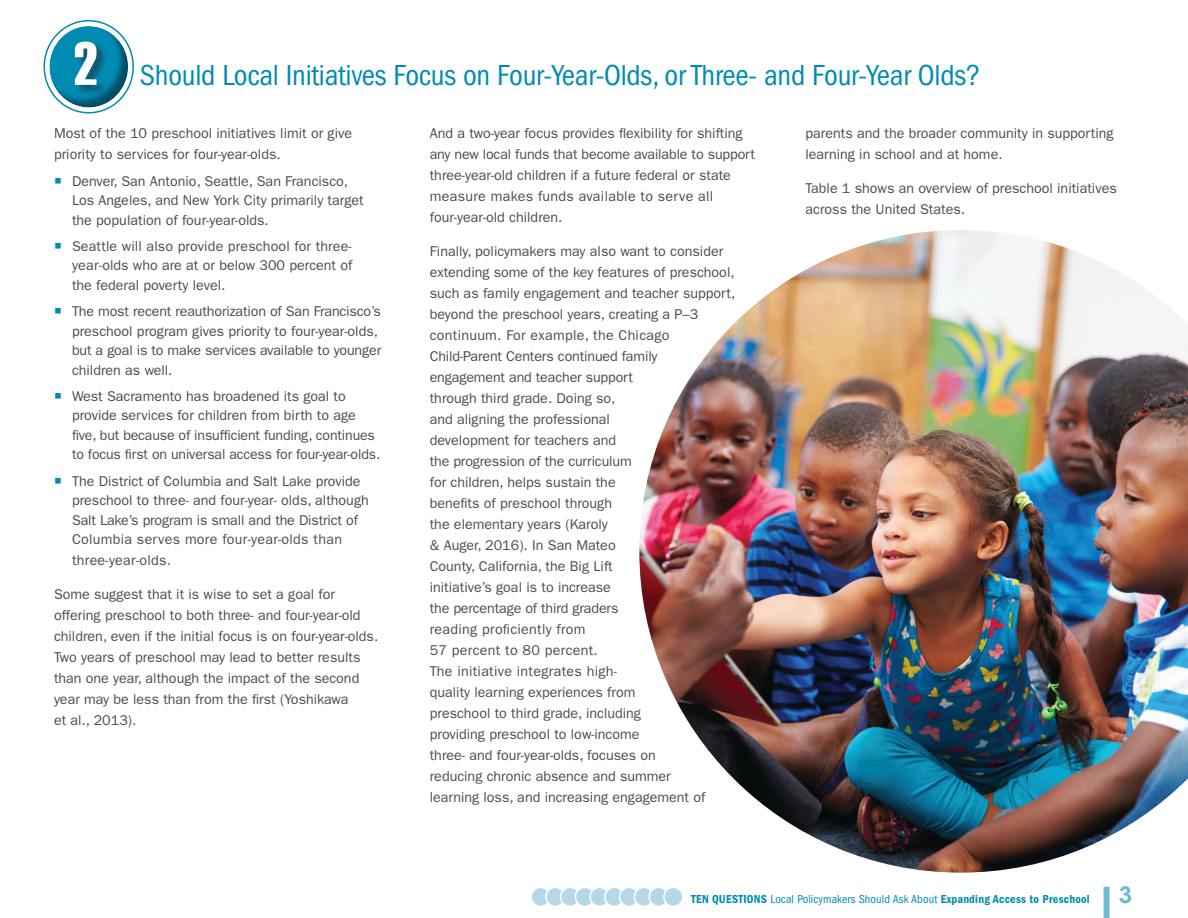
<style>
.page{position:relative;width:1188px;height:918px;background:#fff}
.page>*{position:absolute;margin:0;border:0;box-sizing:border-box;transform-origin:0 0}
.t1{font:61.5px "Haettenschweiler";color:#fff}
.Head_3{font:condensed 30px "ITC Franklin Gothic Std";letter-spacing:-.01em;color:#008bb3}
.t2{font:600 22.5px "ITC Avant Garde Std";color:#6eb9d4}
.Paragraph{font:14.25px/21px "ITC Franklin Gothic Std";color:#4b4c4d}
.Paragraph-2{font:14.25px "ITC Franklin Gothic Std";letter-spacing:.02em;color:#4b4c4d}
.t3{font:12px "ITC Franklin Gothic Std Dm Cd";letter-spacing:.02em;color:#008bb3}
.s1{color:#008bb3}
.s2{font-family:"ITC Franklin Gothic Std";font-stretch:condensed}
</style>
<div class="page">
<div style="left:531px;top:887px;width:19px;height:19px;background:#b5d8e8;border-radius:50%"></div>
<div style="left:530px;top:887px;width:21px;height:20px;border:2px solid #fff;border-radius:50%"></div>
<div style="left:546px;top:887px;width:19px;height:19px;background:#b5d8e8;border-radius:50%"></div>
<div style="left:545px;top:887px;width:21px;height:20px;border:2px solid #fff;border-radius:50%"></div>
<div style="left:561px;top:887px;width:19px;height:19px;background:#b5d8e8;border-radius:50%"></div>
<div style="left:560px;top:887px;width:20px;height:20px;border:2px solid #fff;border-radius:50%"></div>
<div style="left:575px;top:887px;width:19px;height:19px;background:#b5d8e8;border-radius:50%"></div>
<div style="left:575px;top:887px;width:20px;height:20px;border:2px solid #fff;border-radius:50%"></div>
<div style="left:590px;top:887px;width:19px;height:19px;background:#b5d8e8;border-radius:50%"></div>
<div style="left:589px;top:887px;width:21px;height:20px;border:2px solid #fff;border-radius:50%"></div>
<div style="left:605px;top:887px;width:19px;height:19px;background:#b5d8e8;border-radius:50%"></div>
<div style="left:604px;top:887px;width:21px;height:20px;border:2px solid #fff;border-radius:50%"></div>
<div style="left:620px;top:887px;width:19px;height:19px;background:#b5d8e8;border-radius:50%"></div>
<div style="left:619px;top:887px;width:20px;height:20px;border:2px solid #fff;border-radius:50%"></div>
<div style="left:634px;top:887px;width:19px;height:19px;background:#b5d8e8;border-radius:50%"></div>
<div style="left:634px;top:887px;width:20px;height:20px;border:2px solid #fff;border-radius:50%"></div>
<div style="left:649px;top:887px;width:19px;height:19px;background:#b5d8e8;border-radius:50%"></div>
<div style="left:648px;top:887px;width:21px;height:20px;border:2px solid #fff;border-radius:50%"></div>
<div style="left:664px;top:887px;width:19px;height:19px;background:#b5d8e8;border-radius:50%"></div>
<div style="left:663px;top:887px;width:21px;height:20px;border:2px solid #fff;border-radius:50%"></div>
<div style="left:1104px;top:887px;width:6px;height:31px;background:#6eb9d4"></div>
<div style="left:43px;top:20px;width:91px;height:94px;border:2px solid #008bb3;border-radius:50%"></div>
<div style="left:49px;top:24px;width:81px;height:84px;background:#231f20;opacity:.5"></div>
<div style="left:75px;top:41px;width:33px;height:55px;background:#231f20;opacity:.5"></div>
<img style="left:639px;top:230px;width:549px;height:643px">
<p class="t1" style="left:74px;top:28px;width:25px">2</p>
<p class="Head_3" style="left:140px;top:58px;width:842px">Should Local Initiatives Focus on Four-Year-Olds, or Three- and Four-Year Olds?</p>
<p class="Paragraph" style="left:54px;top:123px;width:300px">Most of the 10 preschool initiatives limit or give priority to services for four-year-olds.</p>
<p class="Paragraph" style="left:72px;top:171px;width:293px;line-height:19.5px;text-indent:-18px"><span class="s1">○</span> Denver, San Antonio, Seattle, San Francisco,<br>Los Angeles, and New York City primarily target the population of four-year-olds.</p>
<p class="Paragraph" style="left:72px;top:236px;width:282px;line-height:19.5px;text-align:justify;text-indent:-18px"><span class="s1">○</span> Seattle will also provide preschool for three&shy;year-olds who are at or below 300 percent of the federal poverty level.</p>
<p class="Paragraph" style="left:72px;top:302px;width:311px;line-height:19.5px;text-indent:-18px"><span class="s1">○</span> The most recent reauthorization of San Francisco’s preschool program gives priority to four-year-olds, but a goal is to make services available to younger children as well.</p>
<p class="Paragraph" style="left:72px;top:386px;width:310px;line-height:19.5px;text-indent:-18px"><span class="s1">○</span> West Sacramento has broadened its goal to provide services for children from birth to age five, but because of insufficient funding, continues to focus first on universal access for four-year-olds.</p>
<p class="Paragraph" style="left:72px;top:471px;width:298px;line-height:19.5px;text-indent:-18px"><span class="s1">○</span> The District of Columbia and Salt Lake provide preschool to three- and four-year- olds, although Salt Lake’s program is small and the District of Columbia serves more four-year-olds than</p>
<p class="Paragraph-2" style="left:72px;top:552px;width:101px">three-year-olds.</p>
<p class="Paragraph" style="left:54px;top:584px;width:326px">Some suggest that it is wise to set a goal for offering preschool to both three- and four-year-old children, even if the initial focus is on four-year-olds.<br>Two years of preschool may lead to better results than one year, although the impact of the second year may be less than from the first (Yoshikawa<br>et al., 2013).</p>
<p class="Paragraph" style="left:430px;top:123px;width:327px">And a two-year focus provides flexibility for shifting any new local funds that become available to support three-year-old children if a future federal or state measure makes funds available to serve all four-year-old children.</p>
<p class="Paragraph" style="left:430px;top:241px;width:307px">Finally, policymakers may also want to consider extending some of the key features of preschool, such as family engagement and teacher support, beyond the preschool years, creating a P–3 continuum. For example, the Chicago Child-Parent Centers continued family engagement and teacher support<br>through third grade. Doing so,<br>and aligning the professional<br>development for teachers and<br>the progression of the curriculum<br>for children, helps sustain the<br>benefits of preschool through<br>the elementary years (Karoly<br>&amp; Auger, 2016). In San Mateo<br>County, California, the Big Lift<br>initiative’s goal is to increase<br>the percentage of third graders<br>reading proficiently from<br>57 percent to 80 percent.<br>The initiative integrates high-<br>quality learning experiences from<br>preschool to third grade, including<br>providing preschool to low-income<br>three- and four-year-olds, focuses on<br>reducing chronic absence and summer<br>learning loss, and increasing engagement of</p>
<p class="Paragraph" style="left:806px;top:123px;width:310px">parents and the broader community in supporting learning in school and at home.</p>
<p class="Paragraph" style="left:806px;top:178px;width:313px">Table 1 shows an overview of preschool initiatives across the United States.</p>
<p class="t3" style="left:691px;top:892px;width:400px">TEN QUESTIONS <span class="s2">Local Policymakers Should Ask About</span> Expanding Access to Preschool</p>
<h3 class="t2" style="left:1119px;top:881px;width:15px">3</h3>
</div>
